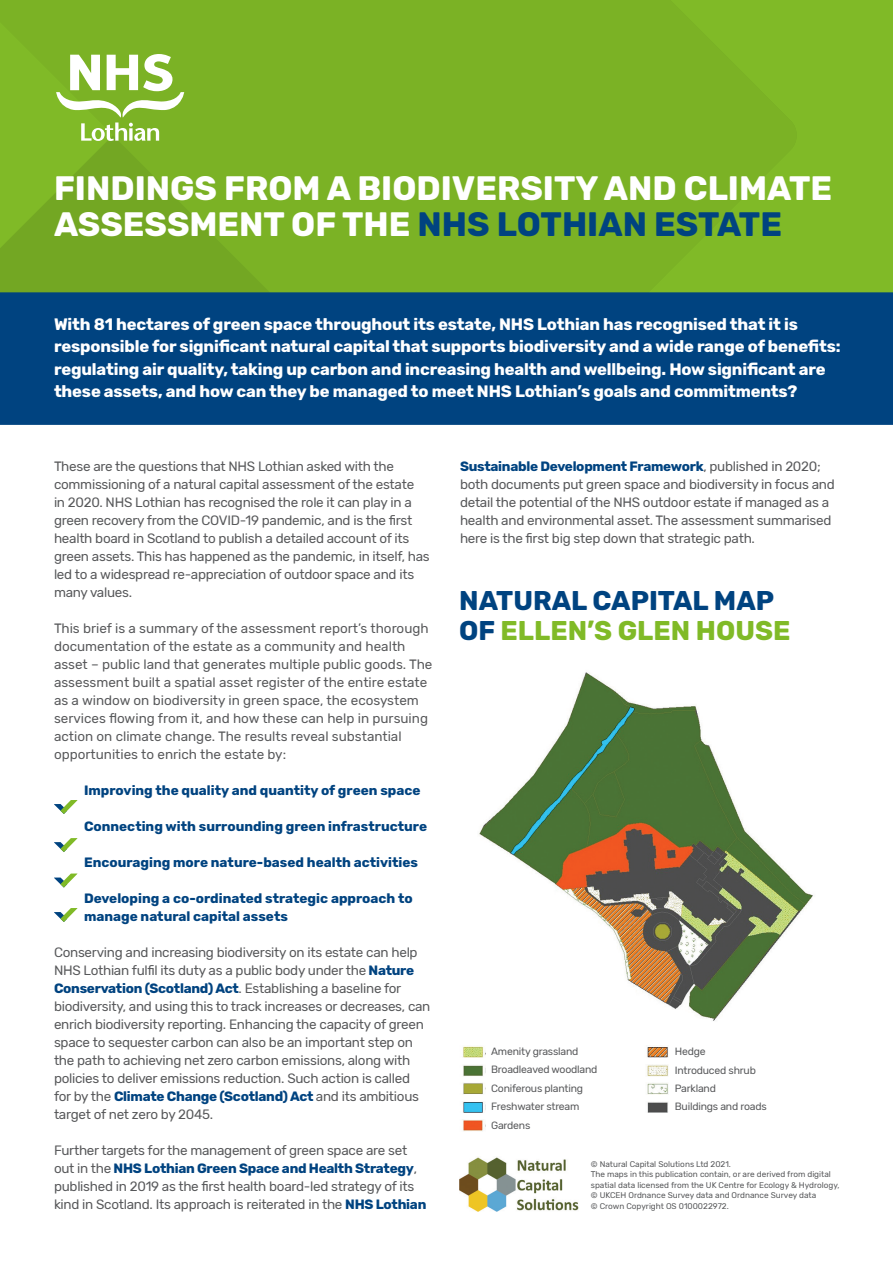
<style>
.page{position:relative;width:893px;height:1263px;background:#fff}
.page>*{position:absolute;margin:0;border:0;box-sizing:border-box;transform-origin:0 0}
.t1{font:700 33.75px/36px "Rubik";color:#fff}
.t2{font:700 27px "Rubik";color:#80ba27}
.t3{font:700 27px "Rubik";color:#004380}
.t4{font:700 16.5px/22.5px "Rubik";letter-spacing:-.01em;color:#fff}
.t5{font:13.5px/18px "Rubik";letter-spacing:-.02em;color:#57585a}
.t6{font:13.5px/18px "Rubik";color:#57585a}
.t7{font:700 13.5px "Rubik";color:#004380}
.t8{font:10.5px "Rubik";letter-spacing:-.02em;color:#57585a}
.t9{font:8.25px/10.5px "Rubik";color:#57585a}
.s1{color:#004380}
.s2{font-weight:700;color:#004380}
</style>
<div class="page">
<div style="left:0;top:0;width:893px;height:403px;background:#7bb225"></div>
<svg style="left:0;top:92px;width:269px;height:200px"></svg>
<img style="left:479px;top:672px;width:334px;height:349px">
<img style="left:459px;top:1157px;width:119px;height:54px">
<div style="left:0;top:292px;width:893px;height:133px;background:#004380"></div>
<svg style="left:54px;top:800px;width:23px;height:14px"></svg>
<svg style="left:54px;top:838px;width:23px;height:14px"></svg>
<svg style="left:54px;top:873px;width:23px;height:14px"></svg>
<svg style="left:54px;top:908px;width:23px;height:14px"></svg>
<svg style="left:56px;top:54px;width:128px;height:87px"></svg>
<img style="left:463px;top:1083px;width:20px;height:11px">
<img style="left:463px;top:1101px;width:20px;height:12px">
<img style="left:462px;top:1119px;width:22px;height:12px">
<img style="left:463px;top:1065px;width:20px;height:11px">
<img style="left:463px;top:1046px;width:22px;height:11px">
<img style="left:647px;top:1083px;width:21px;height:11px">
<img style="left:647px;top:1102px;width:21px;height:11px">
<img style="left:647px;top:1064px;width:21px;height:12px">
<img style="left:647px;top:1047px;width:21px;height:10px">
<p class="t1" style="left:54px;top:171px;width:780px">FINDINGS FROM A BIODIVERSITY AND CLIMATE<br>ASSESSMENT OF THE <span class="s1">NHS LOTHIAN ESTATE</span></p>
<p class="t4" style="left:54px;top:313px;width:788px">With 81 hectares of green space throughout its estate, NHS Lothian has recognised that it is responsible for significant natural capital that supports biodiversity and a wide range of benefits: regulating air quality, taking up carbon and increasing health and wellbeing. How significant are these assets, and how can they be managed to meet NHS Lothian’s goals and commitments?</p>
<p class="t5" style="left:54px;top:458px;width:377px">These are the questions that NHS Lothian asked with the commissioning of a natural capital assessment of the estate<br>in 2020. NHS Lothian has recognised the role it can play in a green recovery from the COVID-19 pandemic, and is the first health board in Scotland to publish a detailed account of its green assets. This has happened as the pandemic, in itself, has led to a widespread re-appreciation of outdoor space and its many values.</p>
<p class="t6" style="left:54px;top:620px;width:380px">This brief is a summary of the assessment report’s thorough documentation of the estate as a community and health asset – public land that generates multiple public goods. The assessment built a spatial asset register of the entire estate as a window on biodiversity in green space, the ecosystem services flowing from it, and how these can help in pursuing action on climate change. The results reveal substantial opportunities to enrich the estate by:</p>
<p class="t7" style="left:84px;top:782px;width:338px">Improving the quality and quantity of green space</p>
<p class="t7" style="left:84px;top:818px;width:345px">Connecting with surrounding green infrastructure</p>
<p class="t7" style="left:84px;top:854px;width:335px">Encouraging more nature-based health activities</p>
<p class="t7" style="left:84px;top:890px;width:330px">Developing a co-ordinated strategic approach to</p>
<p class="t7" style="left:84px;top:908px;width:205px">manage natural capital assets</p>
<p class="t5" style="left:54px;top:944px;width:378px">Conserving and increasing biodiversity on its estate can help NHS Lothian fulfil its duty as a public body under the <span class="s2">Nature Conservation (Scotland) Act</span>. Establishing a baseline for biodiversity, and using this to track increases or decreases, can enrich biodiversity reporting. Enhancing the capacity of green space to sequester carbon can also be an important step on the path to achieving net zero carbon emissions, along with policies to deliver emissions reduction. Such action is called for by the <span class="s2">Climate Change (Scotland) Act</span> and its ambitious target of net zero by 2045.</p>
<p class="t5" style="left:54px;top:1142px;width:374px">Further targets for the management of green space are set out in the <span class="s2">NHS Lothian Green Space and Health Strategy</span>, published in 2019 as the first health board-led strategy of its kind in Scotland. Its approach is reiterated in the <span class="s2">NHS Lothian</span></p>
<p class="t5" style="left:460px;top:458px;width:376px"><span class="s2">Sustainable Development Framework</span>, published in 2020; both documents put green space and biodiversity in focus and detail the potential of the NHS outdoor estate if managed as a health and environmental asset. The assessment summarised here is the first big step down that strategic path.</p>
<p class="t3" style="left:459px;top:585px;width:316px">NATURAL CAPITAL MAP</p>
<p class="t2" style="left:459px;top:615px;width:333px"><span class="s1">OF</span> ELLEN’S GLEN HOUSE</p>
<p class="t8" style="left:491px;top:1045px;width:89px">Amenity grassland</p>
<p class="t8" style="left:491px;top:1064px;width:108px">Broadleaved woodland</p>
<p class="t8" style="left:491px;top:1082px;width:93px">Coniferous planting</p>
<p class="t8" style="left:491px;top:1101px;width:90px">Freshwater stream</p>
<p class="t8" style="left:491px;top:1119px;width:41px">Gardens</p>
<p class="t8" style="left:675px;top:1045px;width:32px">Hedge</p>
<p class="t8" style="left:675px;top:1064px;width:83px">Introduced shrub</p>
<p class="t8" style="left:675px;top:1082px;width:43px">Parkland</p>
<p class="t8" style="left:675px;top:1101px;width:93px">Buildings and roads</p>
<p class="t9" style="left:591px;top:1159px;width:142px">© Natural Capital Solutions Ltd 2021.</p>
<p class="t9" style="left:591px;top:1169px;width:250px">The maps in this publication contain, or are derived from digital spatial data licensed from the UK Centre for Ecology &amp; Hydrology,</p>
<p class="t9" style="left:591px;top:1190px;width:227px">© UKCEH Ordnance Survey data and Ordnance Survey data</p>
<p class="t9" style="left:591px;top:1201px;width:139px">© Crown Copyright OS 0100022972.</p>
</div>
